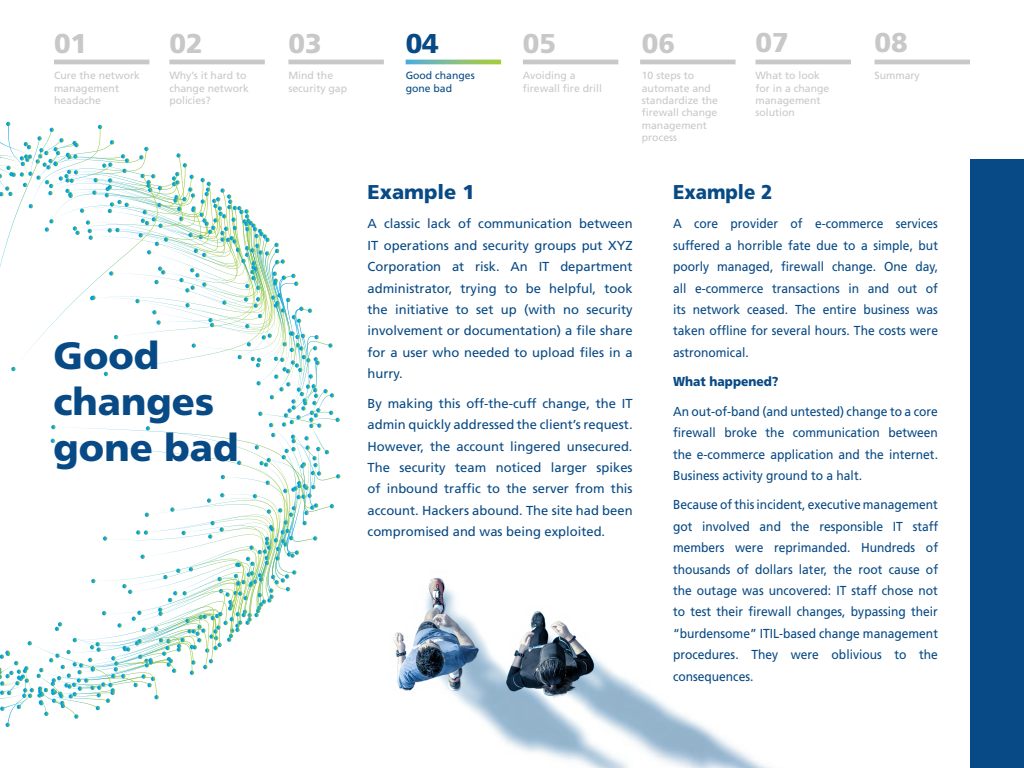
<style>
.page{position:relative;width:1024px;height:768px;background:#fff}
.page>*{position:absolute;margin:0;border:0;box-sizing:border-box;transform-origin:0 0}
.t1{font:900 38px/46px "Frutiger LT Std";color:#084a85}
.t2{font:900 27.2px "Frutiger LT Std";color:#c8c8c8}
.t3{font:900 27.2px "Frutiger LT Std";color:#084a85}
.t4{font:900 20px "Frutiger LT Std";color:#084a85}
.t5{font:900 20px "Frutiger LT Std";color:#084a85;scale:.93 1}
.t6{font:13px/21.4px "Frutiger";color:#084a85;text-align:justify;scale:.93 1}
.t7{font:13px/21.4px "Frutiger";color:#084a85;text-align:justify}
.t8{font:900 13px "Frutiger LT Std";color:#084a85;scale:.93 1}
.t9{font:10.5px/12.4px "Frutiger LT Std";color:#c8c8c8}
.t10{font:10.5px/12.4px "Frutiger LT Std";color:#084a85}
</style>
<div class="page">
<div style="left:970px;top:159px;width:54px;height:609px;background:#084a85"></div>
<svg style="left:393px;top:578px;width:374px;height:190px"></svg>
<hr style="left:54px;top:60px;width:95px;height:4px;background:#c8c8c8">
<hr style="left:169px;top:60px;width:96px;height:4px;background:#c8c8c8">
<hr style="left:288px;top:60px;width:96px;height:4px;background:#c8c8c8">
<svg style="left:406px;top:60px;width:95px;height:4px"></svg>
<hr style="left:523px;top:60px;width:95px;height:4px;background:#c8c8c8">
<hr style="left:640px;top:60px;width:96px;height:4px;background:#c8c8c8">
<hr style="left:756px;top:60px;width:95px;height:4px;background:#c8c8c8">
<hr style="left:875px;top:60px;width:95px;height:4px;background:#c8c8c8">
<svg style="left:0;top:122px;width:341px;height:605px"></svg>
<h2 class="t2" style="left:54px;top:27px;width:35px">01</h2>
<h2 class="t2" style="left:169px;top:27px;width:35px">02</h2>
<h2 class="t2" style="left:288px;top:27px;width:35px">03</h2>
<h2 class="t3" style="left:406px;top:27px;width:35px">04</h2>
<h2 class="t2" style="left:523px;top:27px;width:35px">05</h2>
<h2 class="t2" style="left:642px;top:27px;width:35px">06</h2>
<h2 class="t2" style="left:756px;top:26px;width:35px">07</h2>
<h2 class="t2" style="left:875px;top:26px;width:35px">08</h2>
<p class="t9" style="left:54px;top:70px;width:87px">Cure the network management headache</p>
<p class="t9" style="left:169px;top:70px;width:81px">Why’s it hard to change network policies?</p>
<p class="t9" style="left:288px;top:70px;width:60px">Mind the security gap</p>
<p class="t10" style="left:406px;top:70px;width:71px">Good changes gone bad</p>
<p class="t9" style="left:523px;top:70px;width:81px">Avoiding a firewall fire drill</p>
<p class="t9" style="left:642px;top:70px;width:78px">10 steps to automate and standardize the firewall change management process</p>
<p class="t9" style="left:756px;top:70px;width:75px">What to look for in a change management solution</p>
<p class="t9" style="left:875px;top:70px;width:47px">Summary</p>
<h1 class="t1" style="left:54px;top:332px;width:186px">Good changes gone bad</h1>
<h3 class="t4" style="left:368px;top:180px;width:109px">Example 1</h3>
<p class="t7" style="left:368px;top:213px;width:267px">A classic lack of communication between IT operations and security groups put XYZ Corporation at risk. An IT department administrator, trying to be helpful, took the initiative to set up (with no security involvement or documentation) a file share for a user who needed to upload files in a hurry.</p>
<p class="t7" style="left:368px;top:392px;width:267px">By making this off-the-cuff change, the IT admin quickly addressed the client’s request.<br>However, the account lingered unsecured.<br>The security team noticed larger spikes of inbound traffic to the server from this account. Hackers abound. The site had been compromised and was being exploited.</p>
<h3 class="t5" style="left:673px;top:180px;width:109px">Example 2</h3>
<p class="t6" style="left:673px;top:213px;width:286px">A core provider of e-commerce services suffered a horrible fate due to a simple, but poorly managed, firewall change. One day, all e-commerce transactions in and out of its network ceased. The entire business was taken offline for several hours. The costs were astronomical.</p>
<p class="t8" style="left:673px;top:374px;width:115px">What happened?</p>
<p class="t6" style="left:673px;top:400px;width:286px">An out-of-band (and untested) change to a core firewall broke the communication between the e-commerce application and the internet.<br>Business activity ground to a halt.</p>
<p class="t6" style="left:673px;top:494px;width:286px">Because of this incident, executive management got involved and the responsible IT staff members were reprimanded. Hundreds of thousands of dollars later, the root cause of the outage was uncovered: IT staff chose not to test their firewall changes, bypassing their “burdensome” ITIL-based change management procedures. They were oblivious to the consequences.</p>
</div>
